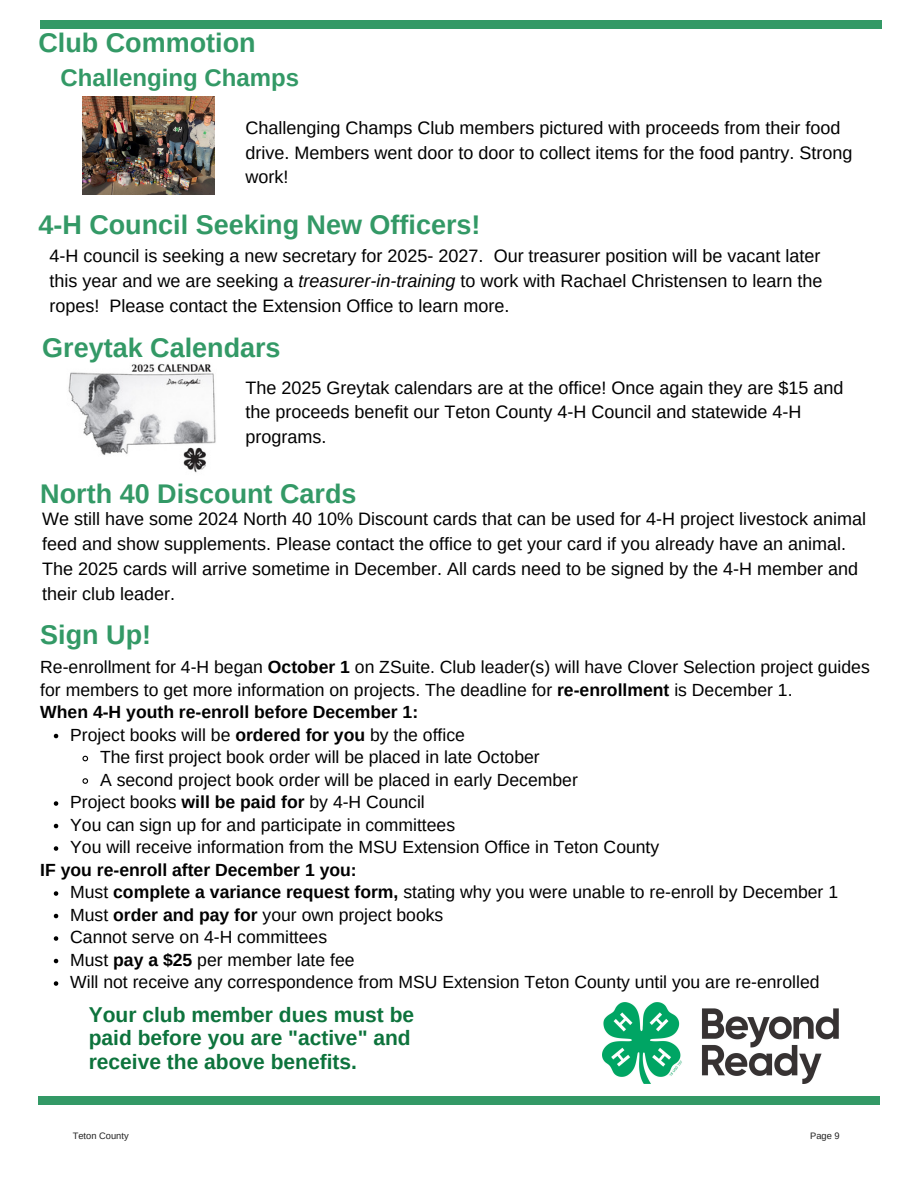
<style>
.page{position:relative;width:918px;height:1188px;background:#fff}
.page>*{position:absolute;margin:0;border:0;box-sizing:border-box;transform-origin:0 0}
.t1{font:700 27px "Arimo";color:#396}
.t2{font:700 24px "Arimo";color:#396}
.t3{font:700 21px/23.7px "Arimo";color:#0d733c}
.t4{font:18px/24.8px "Arimo";color:#000}
.t5{font:17.55px/22.5px "Arimo";color:#000}
.t6{font:700 17.55px "Arimo";color:#000}
.t7{font:9.3px "Arimo";color:#222}
.s1{font-style:italic}
.s2{font-weight:700}
</style>
<div class="page">
<div style="left:40px;top:20px;width:842px;height:8px;background:#396"></div>
<div style="left:38px;top:1097px;width:842px;height:8px;background:#396"></div>
<img style="left:603px;top:1002px;width:236px;height:81px">
<img style="left:68px;top:364px;width:148px;height:109px">
<img style="left:83px;top:97px;width:131px;height:98px">
<svg style="left:54px;top:734px;width:4px;height:4px"></svg>
<svg style="left:82px;top:755px;width:7px;height:7px"></svg>
<svg style="left:82px;top:778px;width:7px;height:6px"></svg>
<svg style="left:54px;top:801px;width:4px;height:5px"></svg>
<svg style="left:54px;top:824px;width:4px;height:4px"></svg>
<svg style="left:54px;top:846px;width:4px;height:5px"></svg>
<svg style="left:54px;top:891px;width:4px;height:5px"></svg>
<svg style="left:54px;top:914px;width:4px;height:4px"></svg>
<svg style="left:54px;top:936px;width:4px;height:5px"></svg>
<svg style="left:54px;top:959px;width:4px;height:4px"></svg>
<svg style="left:54px;top:981px;width:4px;height:5px"></svg>
<h5 class="t1" style="left:38px;top:27px;width:219px">Club Commotion</h5>
<p class="t2" style="left:61px;top:65px;width:240px">Challenging Champs</p>
<p class="t4" style="left:246px;top:115px;width:608px">Challenging Champs Club members pictured with proceeds from their food drive. Members went door to door to collect items for the food pantry. Strong work!</p>
<p class="t1" style="left:38px;top:210px;width:444px">4-H Council Seeking New Officers!</p>
<h3 class="t4" style="left:49px;top:244px;width:775px;text-align:justify">4-H council is seeking a new secretary for 2025- 2027. Our treasurer position will be vacant later this year and we are seeking a <span class="s1">treasurer-in-training</span> to work with Rachael Christensen to learn the ropes! Please contact the Extension Office to learn more.</h3>
<h4 class="t1" style="left:42px;top:332px;width:240px">Greytak Calendars</h4>
<p class="t4" style="left:246px;top:375px;width:599px">The 2025 Greytak calendars are at the office! Once again they are $15 and the proceeds benefit our Teton County 4-H Council and statewide 4-H programs.</p>
<p class="t1" style="left:40px;top:479px;width:318px">North 40 Discount Cards</p>
<p class="t4" style="left:42px;top:507px;width:825px">We still have some 2024 North 40 10% Discount cards that can be used for 4-H project livestock animal feed and show supplements. Please contact the office to get your card if you already have an animal.<br>The 2025 cards will arrive sometime in December. All cards need to be signed by the 4-H member and their club leader.</p>
<h1 class="t1" style="left:40px;top:620px;width:112px">Sign Up!</h1>
<h5 class="t5" style="left:40px;top:656px;width:831px">Re-enrollment for 4-H began <span class="s2">October 1</span> on ZSuite. Club leader(s) will have Clover Selection project guides for members to get more information on projects. The deadline for <span class="s2">re-enrollment</span> is December 1.<br><span class="s2">When 4-H youth re-enroll before December 1:</span></h5>
<h1 class="t5" style="left:70px;top:723px;width:396px">Project books will be <span class="s2">ordered for you</span> by the office</h1>
<p class="t5" style="left:100px;top:746px;width:441px">The first project book order will be placed in late October</p>
<h5 class="t5" style="left:100px;top:768px;width:479px">A second project book order will be placed in early December</h5>
<h1 class="t5" style="left:70px;top:791px;width:356px">Project books <span class="s2">will be paid for</span> by 4-H Council</h1>
<h5 class="t5" style="left:70px;top:813px;width:386px">You can sign up for and participate in committees</h5>
<h1 class="t5" style="left:70px;top:836px;width:591px">You will receive information from the MSU Extension Office in Teton County</h1>
<h5 class="t6" style="left:40px;top:860px;width:318px">IF you re-enroll after December 1 you:</h5>
<p class="t5" style="left:70px;top:881px;width:769px">Must <span class="s2">complete a variance request form,</span> stating why you were unable to re-enroll by December 1</p>
<p class="t5" style="left:70px;top:903px;width:375px">Must <span class="s2">order and pay for</span> your own project books</p>
<p class="t5" style="left:70px;top:926px;width:258px">Cannot serve on 4-H committees</p>
<p class="t5" style="left:70px;top:948px;width:286px">Must <span class="s2">pay a $25</span> per member late fee</p>
<p class="t5" style="left:70px;top:971px;width:751px">Will not receive any correspondence from MSU Extension Teton County until you are re-enrolled</p>
<p class="t3" style="left:89px;top:1002px;width:327px">Your club member dues must be paid before you are "active" and receive the above benefits.</p>
<h1 class="t7" style="left:73px;top:1130px;width:57px">Teton County</h1>
<h1 class="t7" style="left:810px;top:1130px;width:31px">Page 9</h1>
</div>
